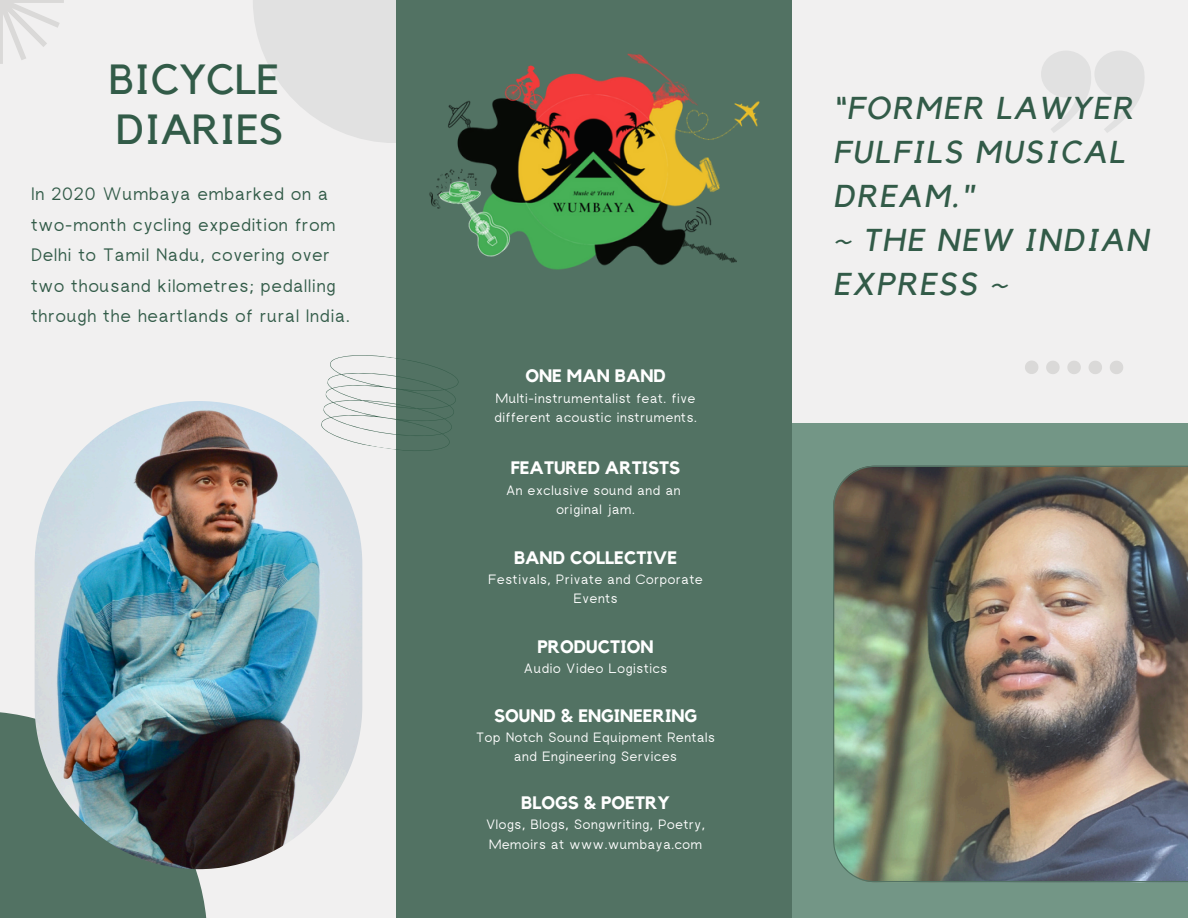
<style>
.page{position:relative;width:1188px;height:918px;background:#f1f0f0}
.page>*{position:absolute;margin:0;border:0;box-sizing:border-box;transform-origin:0 0}
.t1{font:42px/50.7px "Kollektif";color:#325b48}
.t2{font:italic 31.5px/43.8px "Kollektif";letter-spacing:.065em;color:#325b48}
.t3{font:18px/30.3px "rugratssans";letter-spacing:.05em;color:#325b48}
.t4{font:700 18px "Kollektif";color:#fff}
.t5{font:13.5px/19.2px "rugratssans";letter-spacing:.05em;color:#fff;text-align:center}
</style>
<div class="page">
<div style="left:792px;top:423px;width:396px;height:495px;background:#739686"></div>
<div style="left:396px;top:0;width:396px;height:917px;background:#527263"></div>
<svg style="left:319px;top:355px;width:140px;height:103px"></svg>
<div style="left:0;top:712px;width:207px;height:206px;background:#527263"></div>
<img style="left:35px;top:401px;width:327px;height:468px;border-radius:164px">
<img style="left:833px;top:466px;width:355px;height:416px">
<svg style="left:0;top:0;width:64px;height:64px"></svg>
<svg style="left:253px;top:0;width:143px;height:143px"></svg>
<svg style="left:1041px;top:51px;width:103px;height:82px"></svg>
<svg style="left:1025px;top:361px;width:13px;height:13px"></svg>
<svg style="left:1046px;top:361px;width:14px;height:13px"></svg>
<svg style="left:1067px;top:361px;width:14px;height:13px"></svg>
<svg style="left:1089px;top:361px;width:13px;height:13px"></svg>
<svg style="left:1110px;top:361px;width:13px;height:13px"></svg>
<img style="left:387px;top:41px;width:373px;height:229px">
<h3 class="t1" style="left:109px;top:55px;width:176px">BICYCLE<br>DIARIES</h3>
<p class="t3" style="left:31px;top:181px;width:320px">In 2020 Wumbaya embarked on a two-month cycling expedition from Delhi to Tamil Nadu, covering over two thousand kilometres; pedalling through the heartlands of rural India.</p>
<h3 class="t4" style="left:525px;top:368px;width:142px">ONE MAN BAND</h3>
<p class="t5" style="left:494px;top:390px;width:204px;text-align:left">Multi-instrumentalist feat. five different acoustic instruments.</p>
<h3 class="t4" style="left:511px;top:460px;width:171px">FEATURED ARTISTS</h3>
<h3 class="t5" style="left:506px;top:482px;width:176px">An exclusive sound and an</h3>
<p class="t5" style="left:556px;top:501px;width:80px">original jam.</p>
<p class="t4" style="left:514px;top:549px;width:165px">BAND COLLECTIVE</p>
<p class="t5" style="left:489px;top:571px;width:216px">Festivals, Private and Corporate<br>Events</p>
<h3 class="t4" style="left:538px;top:639px;width:117px">PRODUCTION</h3>
<p class="t5" style="left:524px;top:660px;width:145px">Audio Video Logistics</p>
<h3 class="t4" style="left:494px;top:707px;width:204px">SOUND &amp; ENGINEERING</h3>
<p class="t5" style="left:476px;top:729px;width:240px">Top Notch Sound Equipment Rentals and Engineering Services</p>
<p class="t4" style="left:521px;top:795px;width:150px">BLOGS &amp; POETRY</p>
<p class="t5" style="left:486px;top:817px;width:221px;text-align:left">Vlogs, Blogs, Songwriting, Poetry,<br>Memoirs at www.wumbaya.com</p>
<h2 class="t2" style="left:833px;top:87px;width:317px">“FORMER LAWYER<br>FULFILS MUSICAL<br>DREAM."<br>~ THE NEW INDIAN<br>EXPRESS ~</h2>
</div>
